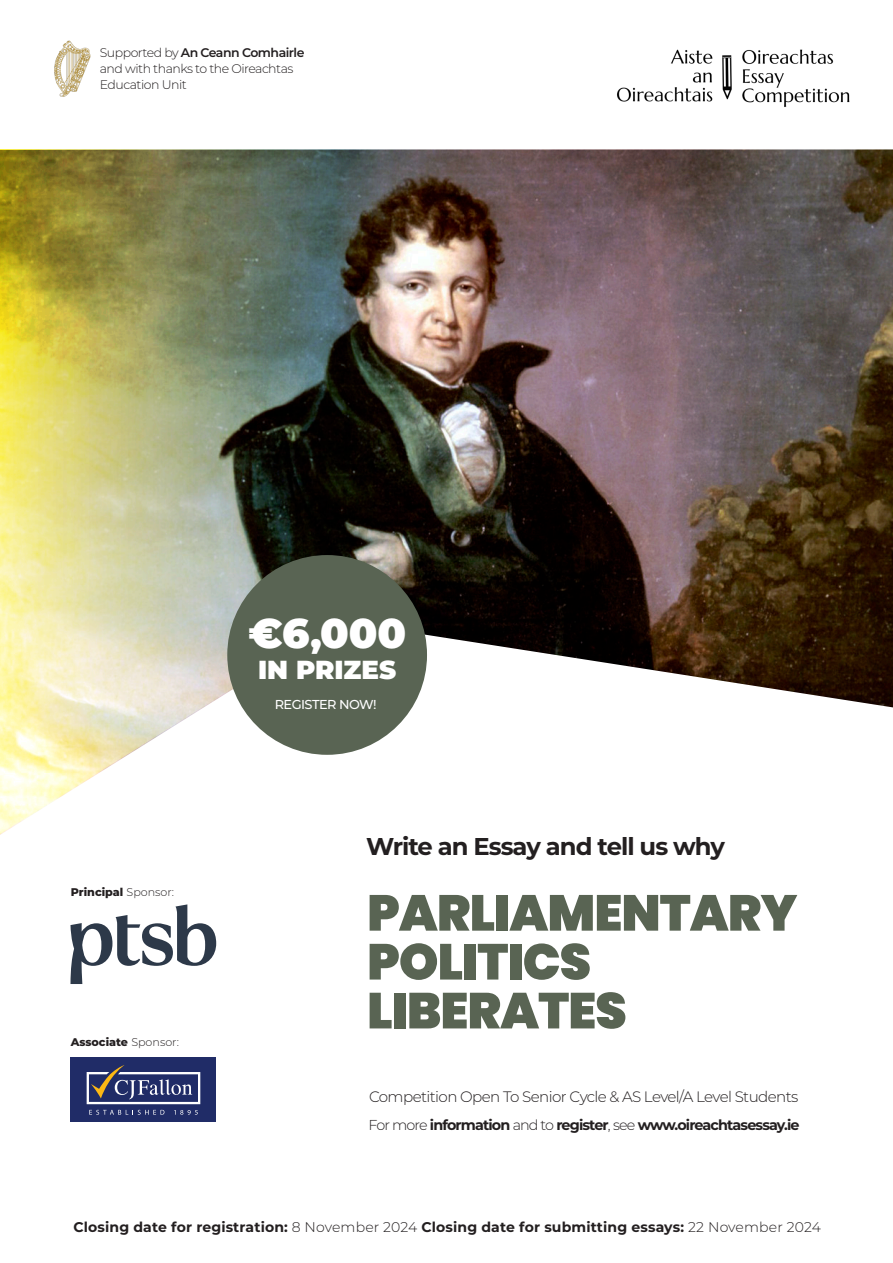
<style>
.page{position:relative;width:893px;height:1263px;background:#fff}
.page>*{position:absolute;margin:0;border:0;box-sizing:border-box;transform-origin:0 0}
.t1{font:900 50.4px "Poppins";letter-spacing:-.02em;color:#596453}
.t2{font:900 41.55px "Montserrat";color:#fff}
.t3{font:900 26.1px "Montserrat";color:#fff}
.t4{font:700 24.3px "Montserrat";letter-spacing:-.04em;color:#231f20}
.t5{font:300 15.15px "Montserrat";letter-spacing:-.04em;color:#231f20}
.t6{font:700 14.4px "Montserrat";letter-spacing:-.06em;color:#231f20}
.t7{font:700 14.1px "Montserrat";letter-spacing:.01em;color:#231f20}
.t8{font:500 12.9px "Montserrat";letter-spacing:-.04em;color:#fff}
.t9{font:300 12.45px/16px "Montserrat";letter-spacing:-.04em;color:#231f20}
.t10{font:800 11.1px "Montserrat";color:#231f20}
.s1{font-weight:600}
.s2{font-size:36.75px}
.s3{font-weight:300}
</style>
<div class="page">
<img style="left:617px;top:49px;width:233px;height:58px">
<img style="left:54px;top:40px;width:37px;height:57px">
<img style="left:0;top:149px;width:893px;height:686px">
<div style="left:227px;top:555px;width:200px;height:200px;background:#596453;border-radius:50%"></div>
<svg style="left:70px;top:904px;width:146px;height:80px"></svg>
<div style="left:71px;top:1057px;width:145px;height:64px;background:#202c67"></div>
<svg style="left:87px;top:1065px;width:113px;height:39px"></svg>
<svg style="left:89px;top:1110px;width:75px;height:5px"></svg>
<svg style="left:174px;top:1110px;width:24px;height:5px"></svg>
<p class="t9" style="left:100px;top:44px;width:206px">Supported by <span class="s1">An Ceann Comhairle </span>and with thanks to the Oireachtas<br>Education Unit</p>
<p class="t2" style="left:248px;top:602px;width:160px">€6 <span class="s2">,</span>000</p>
<p class="t3" style="left:258px;top:650px;width:140px">IN PRIZES</p>
<p class="t8" style="left:275px;top:695px;width:104px">REGISTER NOW!</p>
<p class="t10" style="left:71px;top:884px;width:105px">Principal <span class="s3">Sponsor:</span></p>
<p class="t10" style="left:71px;top:1034px;width:110px">Associate <span class="s3">Sponsor:</span></p>
<p class="t4" style="left:366px;top:829px;width:360px">Write an Essay and tell us why</p>
<p class="t1" style="left:367px;top:884px;width:432px">PARLIAMENTARY</p>
<p class="t1" style="left:367px;top:933px;width:226px">POLITICS</p>
<p class="t1" style="left:367px;top:981px;width:261px">LIBERATES</p>
<p class="t5" style="left:369px;top:1086px;width:431px">Competition Open To Senior Cycle &amp; AS Level/A Level Students</p>
<p class="t6" style="left:368px;top:1115px;width:433px"><span class="s3">For more</span> information <span class="s3">and to</span> register<span class="s3">, see</span> www.oireachtasessay.ie</p>
<p class="t7" style="left:73px;top:1217px;width:749px">Closing date for registration: <span class="s3">8 November 2024</span> Closing date for submitting essays: <span class="s3">22 November 2024</span></p>
</div>
